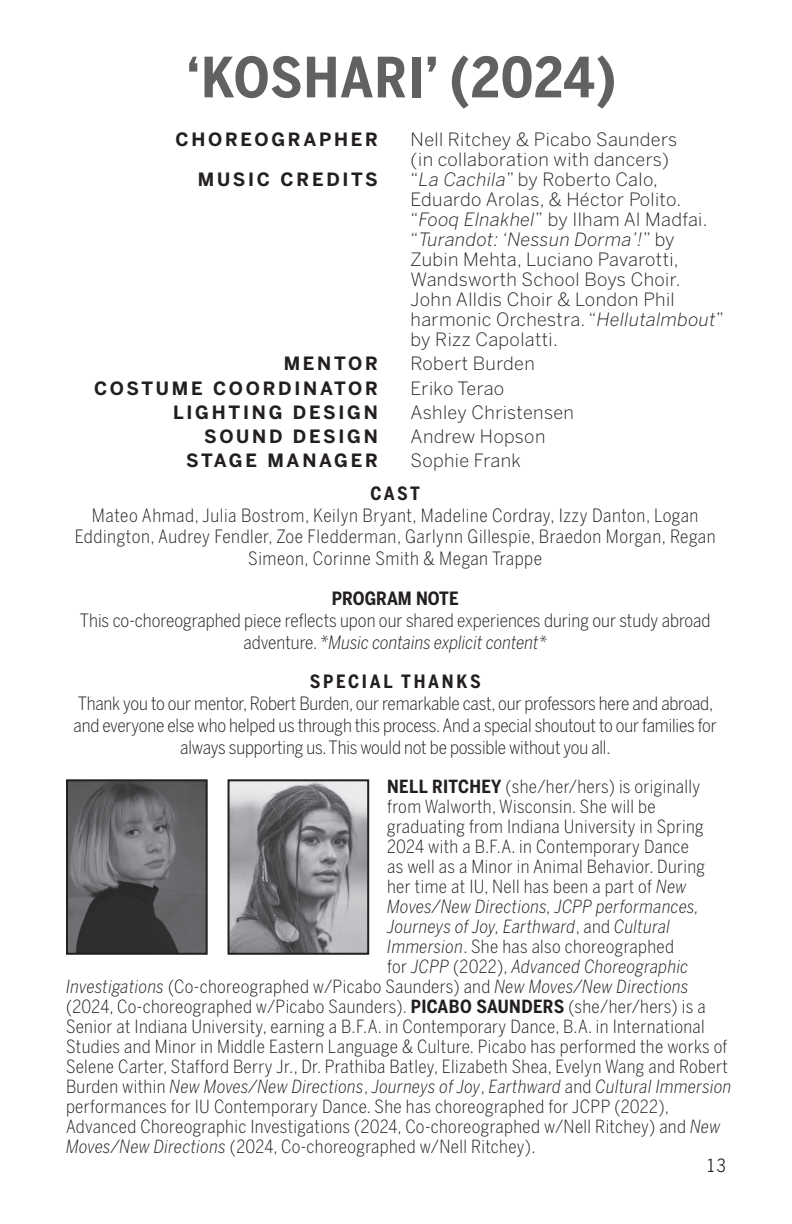
<style>
.page{position:relative;width:792px;height:1224px;background:#fff}
.page>*{position:absolute;margin:0;border:0;box-sizing:border-box;transform-origin:0 0}
.t1{font:700 55px "Benton Sans Cond";letter-spacing:.015em;color:#616162}
.t2{font:300 18.2px/20px "Benton Sans";letter-spacing:.02em;color:#231f20}
.t3{font:300 18.2px/21.8px "Benton Sans Cond";letter-spacing:-.005em;color:#231f20;text-align:center}
.t4{font:300 18.2px/21.8px "Benton Sans Cond";letter-spacing:.03em;color:#231f20;text-align:center}
.t5{font:700 18.2px "Benton Sans";letter-spacing:.15em;color:#231f20}
.t6{font:700 18.2px "Benton Sans Cond";letter-spacing:.15em;color:#231f20}
.t7{font:700 18.2px "Benton Sans Cond";color:#231f20}
.t8{font:700 18.2px "Benton Sans Cond";letter-spacing:.13em;color:#231f20}
.t9{font:300 18px "Benton Sans Cond";letter-spacing:.02em;color:#231f20}
.t10{font:italic 300 18px "Benton Sans Cond";letter-spacing:.02em;color:#231f20}
.t11{font:18px "Benton Sans Cond";color:#231f20}
.s1{font-style:italic}
.s2{font-weight:700}
.s3{font-style:normal}
</style>
<div class="page">
<img style="left:69px;top:782px;width:136px;height:170px">
<div style="left:66px;top:779px;width:142px;height:176px;border:2px solid #231f20"></div>
<img style="left:231px;top:782px;width:135px;height:170px">
<div style="left:228px;top:779px;width:141px;height:176px;border:2px solid #231f20"></div>
<h1 class="t1" style="left:186px;top:43px;width:431px">‘KOSHARI’ (2024)</h1>
<p class="t5" style="left:175px;top:128px;width:204px">CHOREOGRAPHER</p>
<p class="t2" style="left:411px;top:129px;width:268px">Nell Ritchey &amp; Picabo Saunders (in collaboration with dancers)</p>
<p class="t5" style="left:198px;top:168px;width:181px">MUSIC CREDITS</p>
<p class="t2" style="left:411px;top:170px;width:315px">“<span class="s1">La Cachila</span>” by Roberto Calo,<br>Eduardo Arolas, &amp; Héctor Polito. “<span class="s1">Fooq Elnakhel</span>” by Ilham Al Madfai. “<span class="s1">Turandot: ‘Nessun Dorma’!</span>” by<br>Zubin Mehta, Luciano Pavarotti,<br>Wandsworth School Boys Choir.<br>John Alldis Choir &amp; London Phil harmonic Orchestra. “<span class="s1">Hellutalmbout</span>” by Rizz Capolatti.</p>
<p class="t5" style="left:284px;top:352px;width:96px">MENTOR</p>
<p class="t2" style="left:411px;top:354px;width:126px">Robert Burden</p>
<p class="t5" style="left:94px;top:377px;width:285px">COSTUME COORDINATOR</p>
<p class="t2" style="left:411px;top:378px;width:95px">Eriko Terao</p>
<p class="t5" style="left:173px;top:401px;width:206px">LIGHTING DESIGN</p>
<p class="t2" style="left:411px;top:402px;width:165px">Ashley Christensen</p>
<p class="t5" style="left:204px;top:425px;width:175px">SOUND DESIGN</p>
<p class="t2" style="left:411px;top:426px;width:136px">Andrew Hopson</p>
<p class="t5" style="left:186px;top:449px;width:193px">STAGE MANAGER</p>
<p class="t2" style="left:411px;top:451px;width:112px">Sophie Frank</p>
<p class="t8" style="left:371px;top:482px;width:51px">CAST</p>
<p class="t4" style="left:75px;top:504px;width:642px">Mateo Ahmad, Julia Bostrom, Keilyn Bryant, Madeline Cordray, Izzy Danton, Logan<br>Eddington, Audrey Fendler, Zoe Fledderman, Garlynn Gillespie, Braedon Morgan, Regan<br>Simeon, Corinne Smith &amp; Megan Trappe</p>
<p class="t7" style="left:332px;top:587px;width:128px">PROGRAM NOTE</p>
<p class="t3" style="left:80px;top:609px;width:632px">This co-choreographed piece reflects upon our shared experiences during our study abroad adventure. <span class="s1">*Music contains explicit content*</span></p>
<p class="t6" style="left:310px;top:670px;width:173px">SPECIAL THANKS</p>
<p class="t3" style="left:74px;top:692px;width:645px">Thank you to our mentor, Robert Burden, our remarkable cast, our professors here and abroad, and everyone else who helped us through this process. And a special shoutout to our families for always supporting us. This would not be possible without you all.</p>
<p class="t9" style="left:387px;top:776px;width:315px"><span class="s2">NELL RITCHEY</span> (she/her/hers) is originally</p>
<p class="t9" style="left:387px;top:796px;width:270px">from Walworth, Wisconsin. She will be</p>
<p class="t9" style="left:387px;top:816px;width:318px">graduating from Indiana University in Spring</p>
<p class="t9" style="left:387px;top:836px;width:303px">2024 with a B.F.A. in Contemporary Dance</p>
<p class="t9" style="left:387px;top:856px;width:319px">as well as a Minor in Animal Behavior. During</p>
<p class="t9" style="left:387px;top:876px;width:301px">her time at IU, Nell has been a part of <span class="s1">New</span></p>
<p class="t10" style="left:387px;top:896px;width:313px">Moves/New Directions, JCPP performances,</p>
<p class="t10" style="left:387px;top:916px;width:284px">Journeys of Joy, Earthward<span class="s3">, and</span> Cultural</p>
<p class="t9" style="left:387px;top:936px;width:288px"><span class="s1">Immersion</span>. She has also choreographed</p>
<p class="t10" style="left:387px;top:956px;width:303px"><span class="s3">for</span> JCPP <span class="s3">(2022),</span> Advanced Choreographic</p>
<p class="t9" style="left:66px;top:976px;width:624px"><span class="s1">Investigations</span> (Co-choreographed w/Picabo Saunders) and <span class="s1">New Moves/New Directions</span></p>
<p class="t9" style="left:66px;top:996px;width:641px">(2024, Co-choreographed w/Picabo Saunders). <span class="s2">PICABO SAUNDERS</span> (she/her/hers) is a</p>
<p class="t9" style="left:66px;top:1016px;width:640px">Senior at Indiana University, earning a B.F.A. in Contemporary Dance, B.A. in International</p>
<p class="t9" style="left:66px;top:1036px;width:663px">Studies and Minor in Middle Eastern Language &amp; Culture. Picabo has performed the works of</p>
<p class="t9" style="left:66px;top:1056px;width:663px">Selene Carter, Stafford Berry Jr., Dr. Prathiba Batley, Elizabeth Shea, Evelyn Wang and Robert</p>
<p class="t10" style="left:66px;top:1076px;width:667px"><span class="s3">Burden within</span> New Moves/New Directions<span class="s3">,</span> Journeys of Joy<span class="s3">,</span> Earthward <span class="s3">and</span> Cultural Immersion</p>
<p class="t9" style="left:66px;top:1096px;width:605px">performances for IU Contemporary Dance. She has choreographed for JCPP (2022),</p>
<p class="t9" style="left:66px;top:1116px;width:656px">Advanced Choreographic Investigations (2024, Co-choreographed w/Nell Ritchey) and <span class="s1">New</span></p>
<p class="t9" style="left:66px;top:1136px;width:471px"><span class="s1">Moves/New Directions</span> (2024, Co-choreographed w/Nell Ritchey).</p>
<p class="t11" style="left:708px;top:1154px;width:20px">13</p>
</div>
